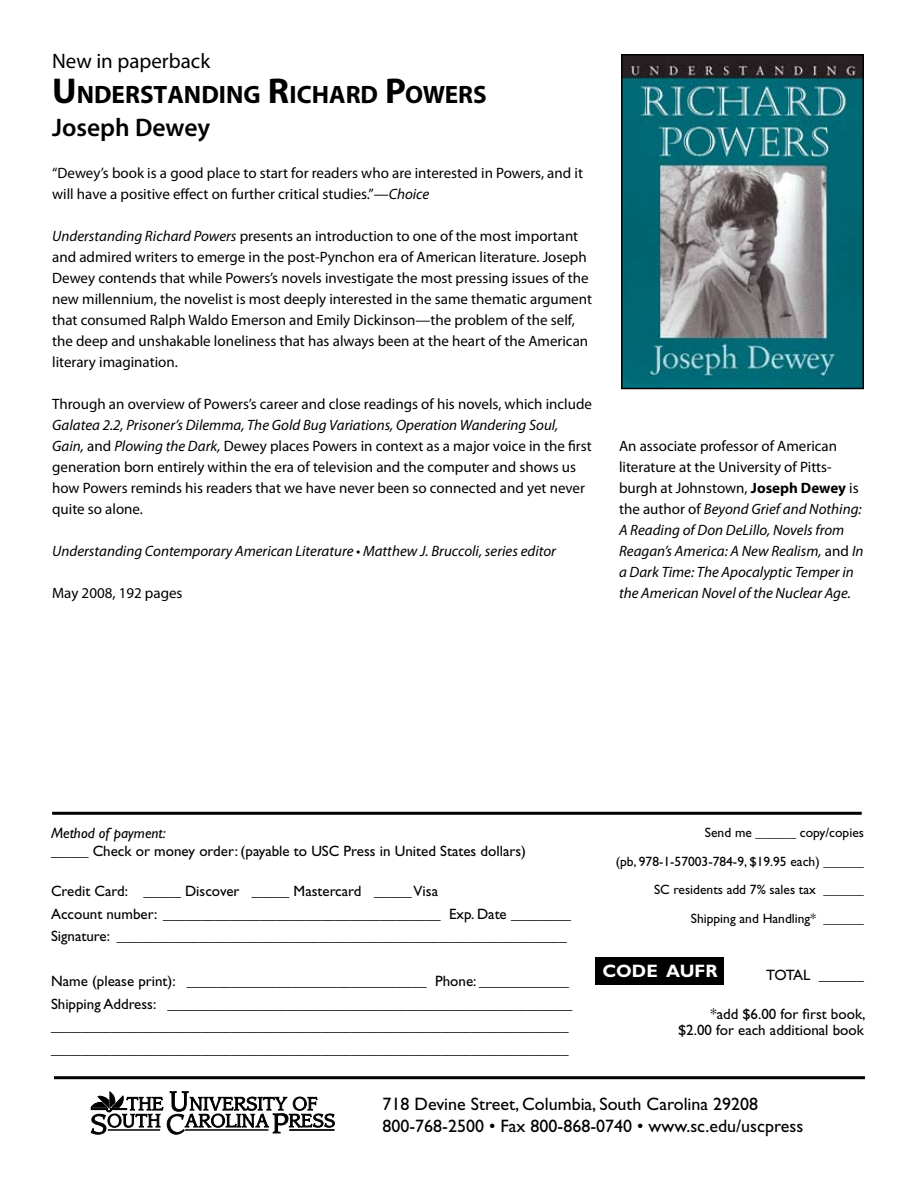
<style>
.page{position:relative;width:918px;height:1188px;background:#fff}
.page>*{position:absolute;margin:0;border:0;box-sizing:border-box;transform-origin:0 0}
.t1{font:600 25.5px "Myriad Pro";color:#000}
.t2{font:700 25.2px "Myriad Pro";color:#000}
.t3{font:21px "Myriad Pro";color:#000}
.t4{font:18px/21.6px "Gill Sans";color:#000}
.t5{font:700 18px "Gill Sans";color:#fff}
.t6{font:15px/21px "Myriad Pro";color:#000}
.t7{font:15px/22.5px "Gill Sans";color:#000}
.t8{font:italic 15px/21px "Myriad Pro";color:#000}
.t9{font:italic 15px "Gill Sans";color:#000}
.t10{font:13.5px/28.5px "Gill Sans";color:#000;text-align:right}
.s1{font-size:36px}
.s2{font-style:italic}
.s3{font-style:normal}
.s4{font-weight:700;font-style:normal}
</style>
<div class="page">
<svg style="left:90px;top:1091px;width:245px;height:44px"></svg>
<hr style="left:54px;top:1076px;width:811px;height:3px;background:#000">
<hr style="left:52px;top:812px;width:810px;height:3px;background:#000">
<img style="left:624px;top:57px;width:237px;height:329px">
<div style="left:621px;top:54px;width:243px;height:335px;border:2px solid #000"></div>
<div style="left:596px;top:957px;width:128px;height:27px;background:#000"></div>
<h3 class="t3" style="left:52px;top:48px;width:160px">New in paperback</h3>
<h2 class="t2" style="left:52px;top:78px;width:436px"><span class="s1">U</span>NDERSTANDING <span class="s1">R</span>ICHARD <span class="s1">P</span>OWERS</h2>
<h1 class="t1" style="left:52px;top:111px;width:160px">Joseph Dewey</h1>
<p class="t6" style="left:52px;top:162px;width:532px">“Dewey’s book is a good place to start for readers who are interested in Powers, and it will have a positive effect on further critical studies.”—<span class="s2">Choice</span></p>
<p class="t6" style="left:52px;top:225px;width:541px"><span class="s2">Understanding Richard Powers</span> presents an introduction to one of the most important and admired writers to emerge in the post-Pynchon era of American literature. Joseph Dewey contends that while Powers’s novels investigate the most pressing issues of the new millennium, the novelist is most deeply interested in the same thematic argument that consumed Ralph Waldo Emerson and Emily Dickinson—the problem of the self, the deep and unshakable loneliness that has always been at the heart of the American literary imagination.</p>
<p class="t6" style="left:52px;top:393px;width:541px">Through an overview of Powers’s career and close readings of his novels, which include</p>
<p class="t6" style="left:52px;top:414px;width:541px"><span class="s2">Galatea 2.2, Prisoner’s Dilemma, The Gold Bug Variations, Operation Wandering Soul, Gain,</span> and <span class="s2">Plowing the Dark,</span> Dewey places Powers in context as a major voice in the first generation born entirely within the era of television and the computer and shows us how Powers reminds his readers that we have never been so connected and yet never quite so alone.</p>
<p class="t8" style="left:52px;top:540px;width:505px">Understanding Contemporary American Literature • Matthew J. Bruccoli, series editor</p>
<p class="t6" style="left:52px;top:582px;width:132px">May 2008, 192 pages</p>
<p class="t8" style="left:619px;top:435px;width:246px"><span class="s3">An associate professor of American literature at the University of Pitts&shy;burgh at Johnstown,</span> <span class="s4">Joseph Dewey</span> <span class="s3">is the author of</span> Beyond Grief and Nothing:<br>A Reading of Don DeLillo, Novels from Reagan’s America: A New Realism, <span class="s3">and</span> In a Dark Time: The Apocalyptic Temper in the American Novel of the Nuclear Age.</p>
<p class="t9" style="left:51px;top:824px;width:116px">Method of payment:</p>
<p class="t7" style="left:51px;top:840px;width:477px">_____ Check or money order: (payable to USC Press in United States dollars)</p>
<p class="t7" style="left:51px;top:880px;width:522px">Credit Card: _____ Discover _____ Mastercard _____ Visa<br>Account number: _____________________________________ Exp. Date ________<br>Signature: ____________________________________________________________</p>
<p class="t7" style="left:51px;top:970px;width:523px">Name (please print): ________________________________ Phone: ____________ Shipping Address: ______________________________________________________ _____________________________________________________________________ _____________________________________________________________________</p>
<p class="t10" style="left:616px;top:819px;width:250px">Send me ______ copy/copies<br>(pb, 978-1-57003-784-9, $19.95 each) ______ SC residents add 7% sales tax ______ Shipping and Handling* ______</p>
<p class="t5" style="left:602px;top:960px;width:117px">CODE AUFR</p>
<p class="t7" style="left:766px;top:964px;width:99px">TOTAL ______</p>
<p class="t7" style="left:678px;top:1006px;width:189px;line-height:16.5px;text-align:right">*add $6.00 for first book, $2.00 for each additional book</p>
<p class="t4" style="left:382px;top:1093px;width:422px">718 Devine Street, Columbia, South Carolina 29208<br>800-768-2500 • Fax 800-868-0740 • www.sc.edu/uscpress</p>
</div>
